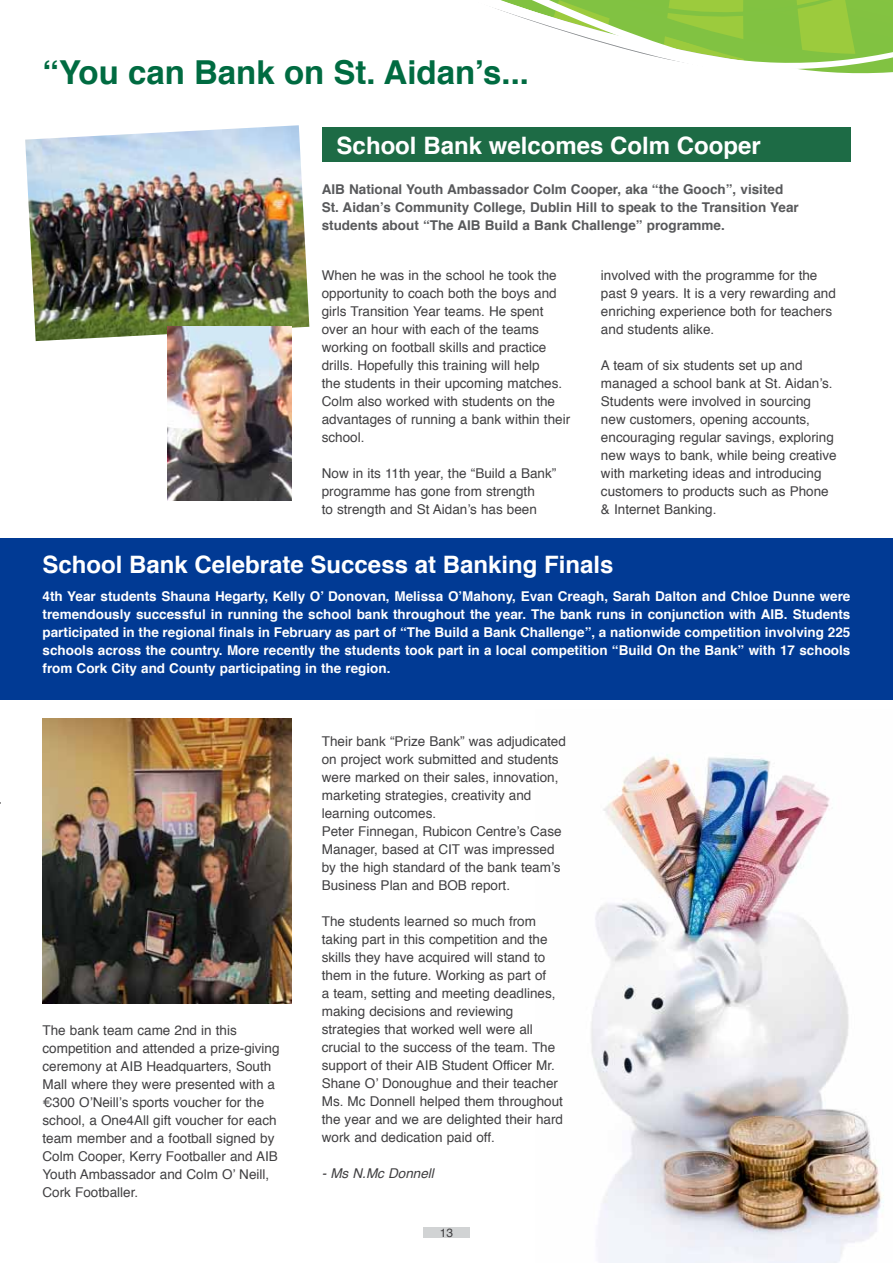
<style>
.page{position:relative;width:893px;height:1263px;background:#fff}
.page>*{position:absolute;margin:0;border:0;box-sizing:border-box;transform-origin:0 0}
.t1{font:700 33px "Helvetica";color:#006b41}
.t2{font:700 24px "Helvetica";color:#fff}
.t3{font:13.5px/18px "Helvetica";color:#414042}
.t4{font:700 13.5px/18px "Helvetica";color:#fff;text-align:justify}
.t5{font:700 13.5px/18px "Helvetica";color:#58595b}
.t6{font:italic 13.5px "Helvetica";color:#414042}
.t7{font:12px "Helvetica";color:#414042}
</style>
<div class="page">
<div style="left:423px;top:1227px;width:47px;height:11px;background:#d1d3d4"></div>
<svg style="left:322px;top:0;width:571px;height:132px"></svg>
<div style="left:0;top:538px;width:893px;height:161px;background:#013a94"></div>
<img style="left:591px;top:754px;width:293px;height:509px">
<img style="left:43px;top:718px;width:249px;height:286px">
<img style="left:25px;top:125px;width:284px;height:216px">
<img style="left:167px;top:326px;width:125px;height:174px">
<div style="left:322px;top:128px;width:528px;height:34px;background:#1d6b45"></div>
<h1 class="t1" style="left:43px;top:46px;width:488px">“You can Bank on St. Aidan’s...</h1>
<h2 class="t2" style="left:337px;top:126px;width:426px">School Bank welcomes Colm Cooper</h2>
<p class="t5" style="left:322px;top:181px;width:478px">AIB National Youth Ambassador Colm Cooper, aka “the Gooch”, visited<br>St. Aidan’s Community College, Dublin Hill to speak to the Transition Year students about “The AIB Build a Bank Challenge” programme.</p>
<p class="t3" style="left:322px;top:267px;width:250px">When he was in the school he took the opportunity to coach both the boys and girls Transition Year teams. He spent over an hour with each of the teams working on football skills and practice drills. Hopefully this training will help<br>the students in their upcoming matches.<br>Colm also worked with students on the advantages of running a bank within their school.</p>
<p class="t3" style="left:322px;top:465px;width:236px">Now in its 11th year, the “Build a Bank” programme has gone from strength<br>to strength and St Aidan’s has been</p>
<p class="t3" style="left:601px;top:267px;width:236px">involved with the programme for the past 9 years. It is a very rewarding and enriching experience both for teachers and students alike.</p>
<p class="t3" style="left:601px;top:357px;width:237px">A team of six students set up and managed a school bank at St. Aidan’s.<br>Students were involved in sourcing new customers, opening accounts, encouraging regular savings, exploring new ways to bank, while being creative with marketing ideas and introducing customers to products such as Phone &amp; Internet Banking.</p>
<h2 class="t2" style="left:43px;top:545px;width:572px">School Bank Celebrate Success at Banking Finals</h2>
<p class="t4" style="left:43px;top:588px;width:809px">4th Year students Shauna Hegarty, Kelly O’ Donovan, Melissa O’Mahony, Evan Creagh, Sarah Dalton and Chloe Dunne were tremendously successful in running the school bank throughout the year. The bank runs in conjunction with AIB. Students participated in the regional finals in February as part of “The Build a Bank Challenge”, a nationwide competition involving 225 schools across the country. More recently the students took part in a local competition “Build On the Bank” with 17 schools from Cork City and County participating in the region.</p>
<p class="t3" style="left:43px;top:1022px;width:239px">The bank team came 2nd in this competition and attended a prize-giving ceremony at AIB Headquarters, South Mall where they were presented with a €300 O’Neill’s sports voucher for the school, a One4All gift voucher for each team member and a football signed by Colm Cooper, Kerry Footballer and AIB Youth Ambassador and Colm O’ Neill, Cork Footballer.</p>
<p class="t3" style="left:322px;top:733px;width:246px">Their bank “Prize Bank” was adjudicated on project work submitted and students were marked on their sales, innovation, marketing strategies, creativity and learning outcomes.<br>Peter Finnegan, Rubicon Centre’s Case Manager, based at CIT was impressed by the high standard of the bank team’s Business Plan and BOB report.</p>
<p class="t3" style="left:322px;top:913px;width:243px">The students learned so much from taking part in this competition and the skills they have acquired will stand to them in the future. Working as part of<br>a team, setting and meeting deadlines, making decisions and reviewing strategies that worked well were all crucial to the success of the team. The support of their AIB Student Officer Mr.<br>Shane O’ Donoughue and their teacher Ms. Mc Donnell helped them throughout the year and we are delighted their hard work and dedication paid off.</p>
<p class="t6" style="left:322px;top:1163px;width:114px">- Ms N.Mc Donnell</p>
<p class="t7" style="left:440px;top:1223px;width:15px">13</p>
</div>
